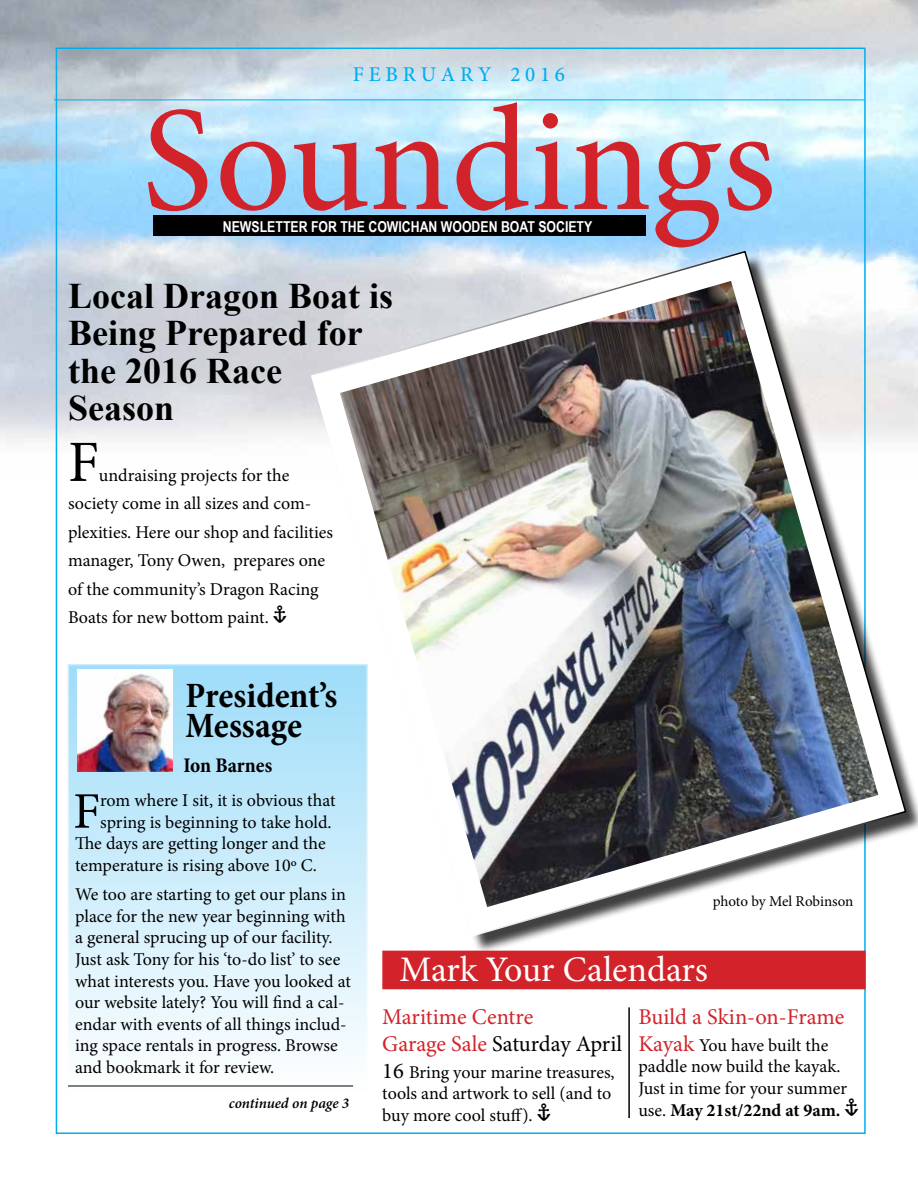
<style>
.page{position:relative;width:918px;height:1188px;background:#fff}
.page>*{position:absolute;margin:0;border:0;box-sizing:border-box;transform-origin:0 0}
.t1{font:150px "Minion Pro";color:#d2232a}
.t2{font:58.5px "Minion Pro";color:#000}
.t3{font:51.3px "Minion Pro";color:#000}
.t4{font:700 36px/37.5px "Times New Roman";color:#000}
.t5{font:700 condensed 36px/30px "Minion Pro";letter-spacing:-.005em;color:#000}
.t6{font:36px "Minion Pro";letter-spacing:-.005em;color:#fff}
.t7{font:22.5px/27px "Minion Pro";color:#d2232a}
.t8{font:500 21px "Minion Pro";color:#00aeef}
.t9{font:700 condensed 21px "Minion Pro";color:#000}
.t10{font:18px/21.6px "Minion Pro";letter-spacing:-.005em;color:#000}
.t11{font:700 15px "Arial Narrow";color:#fff}
.t12{font:15px "Minion Pro";letter-spacing:-.005em;color:#000}
.t13{font:italic 600 15px "Minion Pro";letter-spacing:-.005em;color:#000}
.s1{font-size:22.5px;color:#d2232a}
.s2{font-weight:700}
.s3{color:#000}
.s4{font-size:22.5px}
</style>
<div class="page">
<img style="left:0;top:0;width:918px;height:476px">
<div style="left:68px;top:664px;width:300px;height:428px;background:linear-gradient(to bottom,#9eddf9,#fdfefe);border:2px solid #cfedfc"></div>
<div style="left:153px;top:215px;width:493px;height:20px;background:#000"></div>
<img style="left:78px;top:670px;width:95px;height:101px">
<hr style="left:54px;top:100px;width:810px;height:1px;background:#00aeef">
<div style="left:314px;top:254px;width:604px;height:700px;background:#000;opacity:.75"></div>
<svg style="left:310px;top:250px;width:597px;height:688px"></svg>
<div style="left:382px;top:951px;width:484px;height:38px;background:#d2232a"></div>
<hr style="left:628px;top:1007px;width:2px;height:111px;background:#000">
<hr style="left:68px;top:1086px;width:285px;height:1px;background:#000">
<img style="left:340px;top:281px;width:538px;height:626px">
<p class="t8" style="left:353px;top:60px;width:214px">F E B R U A R Y 2 0 1 6</p>
<h1 class="t1" style="left:142px;top:61px;width:636px">Soundings</h1>
<p class="t11" style="left:223px;top:216px;width:371px">NEWSLETTER FOR THE COWICHAN WOODEN BOAT SOCIETY</p>
<h3 class="t4" style="left:68px;top:276px;width:327px">Local Dragon Boat is<br>Being Prepared for the 2016 Race<br>Season</h3>
<h2 class="t2" style="left:68px;top:423px;width:32px">F</h2>
<p class="t10" style="left:68px;top:461px;width:267px;line-height:28.5px;text-indent:31px">undraising projects for the society come in all sizes and com&shy;plexities. Here our shop and facilities manager, Tony Owen, prepares one of the community’s Dragon Racing<br>Boats for new bottom paint.</p>
<h3 class="t5" style="left:186px;top:681px;width:154px">President’s<br>Message</h3>
<p class="t9" style="left:183px;top:751px;width:90px">Ion Barnes</p>
<h3 class="t3" style="left:73px;top:777px;width:29px">F</h3>
<p class="t10" style="left:100px;top:790px;width:237px">rom where I sit, it is obvious that</p>
<p class="t10" style="left:100px;top:811px;width:233px">spring is beginning to take hold.</p>
<p class="t10" style="left:75px;top:833px;width:252px">The days are getting longer and the</p>
<p class="t10" style="left:75px;top:854px;width:243px">temperature is rising above 10º C.</p>
<p class="t10" style="left:75px;top:884px;width:277px">We too are starting to get our plans in place for the new year beginning with a general sprucing up of our facility.<br>Just ask Tony for his ‘to-do list’ to see what interests you. Have you looked at our website lately? You will find a cal&shy;endar with events of all things includ&shy;ing space rentals in progress. Browse and bookmark it for review.</p>
<p class="t13" style="left:229px;top:1093px;width:122px">continued on page 3</p>
<p class="t12" style="left:713px;top:891px;width:142px">photo by Mel Robinson</p>
<h3 class="t6" style="left:400px;top:945px;width:310px">Mark Your Calendars</h3>
<p class="t7" style="left:638px;top:1003px;width:207px">Build a Skin-on-Frame</p>
<p class="t10" style="left:638px;top:1034px;width:210px"><span class="s1">Kayak</span> You have built the paddle now build the kayak.<br>Just in time for your summer use. <span class="s2">May 21st/22nd at 9am.</span></p>
<p class="t7" style="left:382px;top:1003px;width:241px">Maritime Centre<br>Garage Sale <span class="s3">Saturday April</span></p>
<p class="t10" style="left:382px;top:1061px;width:234px"><span class="s4">16</span> Bring your marine treasures, tools and artwork to sell (and to buy more cool stuff).</p>
</div>
